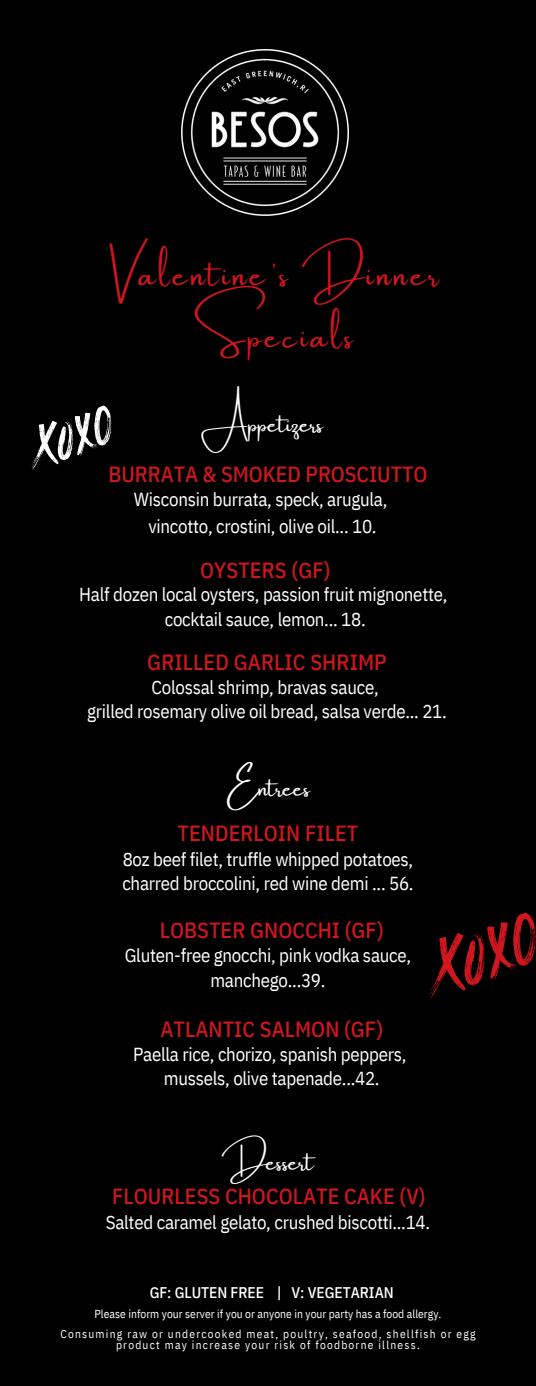
<style>
.page{position:relative;width:536px;height:1386px;background:#000}
.page>*{position:absolute;margin:0;border:0;box-sizing:border-box;transform-origin:0 0}
.t1{font:32.02px/62.5px "Amsterdam One";letter-spacing:.095em;color:#ce171e;text-align:center}
.t2{font:23.45px "Amsterdam One";letter-spacing:-.015em;color:#fff}
.t3{font:500 21.88px "IBM Plex Sans Cond";color:#ce171e}
.t4{font:18.72px/24.5px "IBM Plex Sans Cond";letter-spacing:-.015em;color:#fff;text-align:center}
.t5{font:500 15.4px "IBM Plex Sans Cond";letter-spacing:-.005em;color:#fff}
.t6{font:11.55px/11.5px "IBM Plex Sans Cond";letter-spacing:.11em;color:#fff;text-align:center}
.t7{font:11.55px "IBM Plex Sans Cond";color:#fff}
</style>
<div class="page">
<svg style="left:430px;top:912px;width:105px;height:86px"></svg>
<svg style="left:31px;top:405px;width:80px;height:65px"></svg>
<img style="left:182px;top:49px;width:166px;height:167px">
<p class="t1" style="left:109px;top:244px;width:331px">Valentine’s Dinner<br>Specials</p>
<h2 class="t2" style="left:201px;top:411px;width:123px">Appetizers</h2>
<h3 class="t3" style="left:108px;top:459px;width:320px">BURRATA &amp; SMOKED PROSCIUTTO</h3>
<h2 class="t4" style="left:134px;top:485px;width:255px;line-height:27.7px">Wisconsin burrata, speck, arugula, vincotto, crostini, olive oil... 10.</h2>
<p class="t3" style="left:200px;top:556px;width:132px">OYSTERS (GF)</p>
<h1 class="t4" style="left:79px;top:582px;width:369px">Half dozen local oysters, passion fruit mignonette, cocktail sauce, lemon... 18.</h1>
<h2 class="t3" style="left:147px;top:648px;width:241px">GRILLED GARLIC SHRIMP</h2>
<h4 class="t4" style="left:87px;top:674px;width:361px">Colossal shrimp, bravas sauce,<br>grilled rosemary olive oil bread, salsa verde... 21.</h4>
<h4 class="t2" style="left:225px;top:776px;width:86px">Entrees</h4>
<h2 class="t3" style="left:177px;top:818px;width:182px">TENDERLOIN FILET</h2>
<h4 class="t4" style="left:122px;top:846px;width:293px;text-align:left">8oz beef filet, truffle whipped potatoes, charred broccolini, red wine demi ... 56.</h4>
<h4 class="t3" style="left:160px;top:916px;width:225px">LOBSTER GNOCCHI (GF)</h4>
<h2 class="t4" style="left:125px;top:943px;width:288px">Gluten-free gnocchi, pink vodka sauce, manchego...39.</h2>
<h2 class="t3" style="left:160px;top:1015px;width:224px">ATLANTIC SALMON (GF)</h2>
<h4 class="t4" style="left:133px;top:1041px;width:274px">Paella rice, chorizo, spanish peppers, mussels, olive tapenade...42.</h4>
<p class="t2" style="left:222px;top:1149px;width:94px">Dessert</p>
<h4 class="t3" style="left:112px;top:1182px;width:315px">FLOURLESS CHOCOLATE CAKE (V)</h4>
<h3 class="t4" style="left:106px;top:1209px;width:326px">Salted caramel gelato, crushed biscotti...14.</h3>
<h4 class="t5" style="left:150px;top:1282px;width:245px">GF: GLUTEN FREE | V: VEGETARIAN</h4>
<h2 class="t7" style="left:94px;top:1306px;width:348px">Please inform your server if you or anyone in your party has a food allergy.</h2>
<h3 class="t6" style="left:60px;top:1328px;width:416px">Consuming raw or undercooked meat, poultry, seafood, shellfish or egg product may increase your risk of foodborne illness.</h3>
</div>
